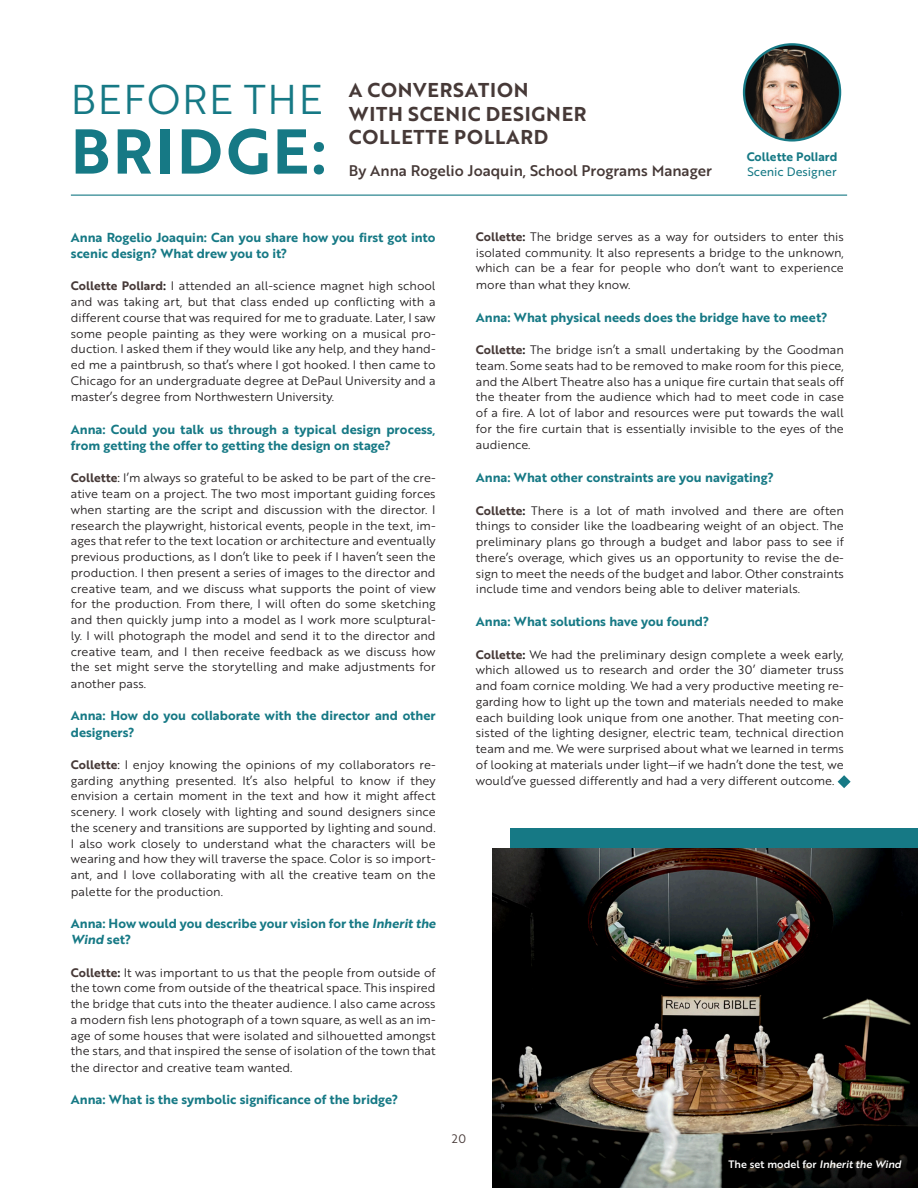
<style>
.page{position:relative;width:918px;height:1188px;background:#fff}
.page>*{position:absolute;margin:0;border:0;box-sizing:border-box;transform-origin:0 0}
.t1{font:61.5px "Brother 1816 Bold";letter-spacing:.04em;color:#167985}
.t2{font:40.5px "Brother 1816 Book";letter-spacing:.04em;color:#167985}
.t3{font:19.5px/23.4px "Brother 1816 Bold";letter-spacing:.04em;color:#463937}
.t4{font:15px "Brother 1816 Medium";color:#463937}
.t5{font:12.75px/16.5px "Brother 1816 Bold";color:#167985}
.t6{font:12px/15.9px "Brother 1816 Book";color:#231f20;text-align:justify}
.t7{font:12px/15px "Brother 1816 Bold";color:#167985}
.t8{font:12px "Brother 1816 Book";color:#463937}
.t9{font:10.5px "Brother 1816 Medium";color:#fff}
.s1{font-family:"Brother 1816 Regular"}
.s2{font-family:"Brother 1816 Bold";color:#463937}
.s3{font-family:"Brother 1816 Bold"}
.s4{font-family:"Brother 1816 Bold Italic"}
.s5{font-family:"Brother 1816 Medium Italic"}
</style>
<div class="page">
<hr style="left:71px;top:195px;width:776px;height:1px;background:#167985">
<svg style="left:838px;top:775px;width:13px;height:13px"></svg>
<div style="left:511px;top:829px;width:407px;height:345px;background:#167985"></div>
<img style="left:493px;top:848px;width:425px;height:340px">
<img style="left:744px;top:44px;width:96px;height:96px;border-radius:48px">
<div style="left:743px;top:43px;width:98px;height:99px;border:2px solid #167985;border-radius:50%"></div>
<p class="t2" style="left:71px;top:69px;width:253px">BEFORE THE</p>
<p class="t1" style="left:71px;top:105px;width:257px">BRIDGE:</p>
<p class="t3" style="left:349px;top:78px;width:239px">A CONVERSATION<br>WITH SCENIC DESIGNER<br>COLLETTE POLLARD</p>
<p class="t4" style="left:349px;top:159px;width:365px">By Anna Rogelio Joaquin, School Programs Manager</p>
<p class="t7" style="left:747px;top:148px;width:92px">Collette Pollard<br><span class="s1">Scenic Designer</span></p>
<p class="t5" style="left:71px;top:228px;width:366px">Anna Rogelio Joaquin: Can you share how you first got into scenic design? What drew you to it?</p>
<p class="t6" style="left:71px;top:278px;width:366px"><span class="s2">Collette Pollard</span><span class="s3">:</span> I attended an all-science magnet high school and was taking art, but that class ended up conflicting with a different course that was required for me to graduate. Later, I saw some people painting as they were working on a musical pro&shy;duction. I asked them if they would like any help, and they hand&shy;ed me a paintbrush, so that’s where I got hooked. I then came to Chicago for an undergraduate degree at DePaul University and a master’s degree from Northwestern University.</p>
<p class="t5" style="left:71px;top:420px;width:366px">Anna: Could you talk us through a typical design process, from getting the offer to getting the design on stage?</p>
<p class="t6" style="left:71px;top:470px;width:366px"><span class="s2">Collette</span><span class="s1">:</span> I’m always so grateful to be asked to be part of the cre&shy;ative team on a project. The two most important guiding forces when starting are the script and discussion with the director. I research the playwright, historical events, people in the text, im&shy;ages that refer to the text location or architecture and eventually previous productions, as I don’t like to peek if I haven’t seen the production. I then present a series of images to the director and creative team, and we discuss what supports the point of view for the production. From there, I will often do some sketching and then quickly jump into a model as I work more sculptural&shy;ly. I will photograph the model and send it to the director and creative team, and I then receive feedback as we discuss how the set might serve the storytelling and make adjustments for another pass.</p>
<p class="t5" style="left:71px;top:707px;width:366px">Anna: How do you collaborate with the director and other designers?</p>
<p class="t6" style="left:71px;top:756px;width:366px"><span class="s2">Collette</span><span class="s1">:</span> I enjoy knowing the opinions of my collaborators re&shy;garding anything presented. It’s also helpful to know if they envision a certain moment in the text and how it might affect scenery. I work closely with lighting and sound designers since the scenery and transitions are supported by lighting and sound.<br>I also work closely to understand what the characters will be wearing and how they will traverse the space. Color is so import&shy;ant, and I love collaborating with all the creative team on the palette for the production.</p>
<p class="t5" style="left:71px;top:914px;width:366px">Anna: How would you describe your vision for the <span class="s4">Inherit the<br>Wind</span> set?</p>
<p class="t6" style="left:71px;top:964px;width:366px"><span class="s2">Collette</span><span class="s3">:</span> It was important to us that the people from outside of the town come from outside of the theatrical space. This inspired the bridge that cuts into the theater audience. I also came across a modern fish lens photograph of a town square, as well as an im&shy;age of some houses that were isolated and silhouetted amongst the stars, and that inspired the sense of isolation of the town that the director and creative team wanted.</p>
<p class="t5" style="left:71px;top:1091px;width:329px">Anna: What is the symbolic significance of the bridge?</p>
<p class="t6" style="left:476px;top:228px;width:370px"><span class="s2">Collette</span><span class="s3">:</span> The bridge serves as a way for outsiders to enter this isolated community. It also represents a bridge to the unknown, which can be a fear for people who don’t want to experience more than what they know.</p>
<p class="t5" style="left:476px;top:309px;width:353px">Anna: What physical needs does the bridge have to meet?</p>
<p class="t6" style="left:476px;top:341px;width:370px"><span class="s2">Collette</span><span class="s3">:</span> The bridge isn’t a small undertaking by the Goodman team. Some seats had to be removed to make room for this piece, and the Albert Theatre also has a unique fire curtain that seals off the theater from the audience which had to meet code in case of a fire. A lot of labor and resources were put towards the wall for the fire curtain that is essentially invisible to the eyes of the audience.</p>
<p class="t5" style="left:476px;top:469px;width:299px">Anna: What other constraints are you navigating?</p>
<p class="t6" style="left:476px;top:502px;width:370px"><span class="s2">Collette</span><span class="s3">:</span> There is a lot of math involved and there are often things to consider like the loadbearing weight of an object. The preliminary plans go through a budget and labor pass to see if there’s overage, which gives us an opportunity to revise the de&shy;sign to meet the needs of the budget and labor. Other constraints include time and vendors being able to deliver materials.</p>
<p class="t5" style="left:476px;top:613px;width:235px">Anna: What solutions have you found?</p>
<p class="t6" style="left:476px;top:646px;width:370px"><span class="s2">Collette</span><span class="s3">:</span> We had the preliminary design complete a week early, which allowed us to research and order the 30’ diameter truss and foam cornice molding. We had a very productive meeting re&shy;garding how to light up the town and materials needed to make each building look unique from one another. That meeting con&shy;sisted of the lighting designer, electric team, technical direction team and me. We were surprised about what we learned in terms of looking at materials under light—if we hadn’t done the test, we would’ve guessed differently and had a very different outcome.</p>
<p class="t8" style="left:452px;top:1129px;width:16px">20</p>
<p class="t9" style="left:729px;top:1156px;width:174px">The set model for <span class="s5">Inherit the Wind</span></p>
</div>
